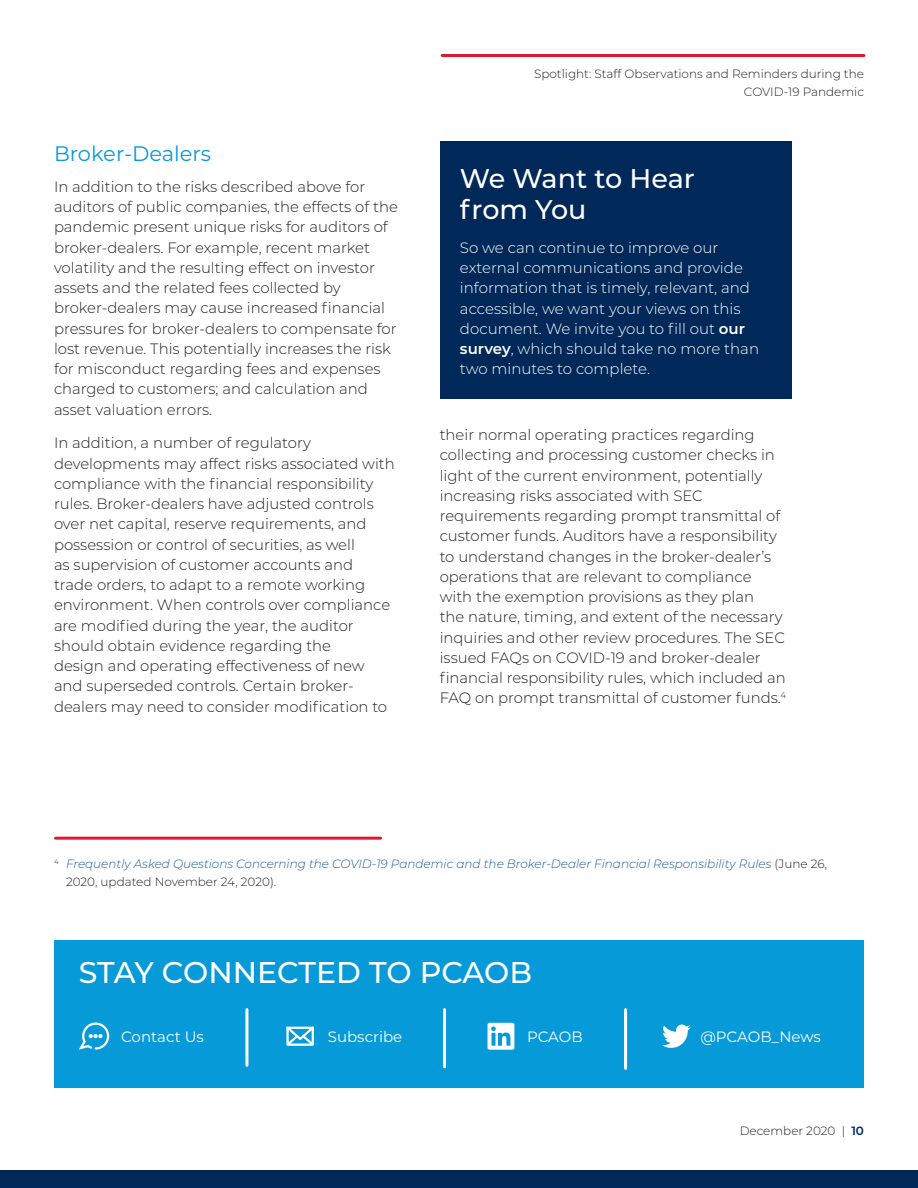
<style>
.page{position:relative;width:918px;height:1188px;background:#fff}
.page>*{position:absolute;margin:0;border:0;box-sizing:border-box;transform-origin:0 0}
.t1{font:500 30px "Montserrat";letter-spacing:-.005em;color:#fff}
.Call_Out_Header{font:500 27px/31.5px "Montserrat";color:#fff}
.Header_2{font:21px "Montserrat";color:#069ad9}
.Body_Copy{font:300 15px/20.2px "Montserrat";color:#231f20}
.Call_Out_Body_Copy{font:300 15px/20.2px "Montserrat";color:#fff}
.t2{font:15px "Montserrat";color:#fff}
.t3{font:italic 300 12px/17.2px "Montserrat";color:#175d9e}
.t4{font:300 12px/17.2px "Montserrat";color:#231f20;text-align:right}
.s1{font-weight:600}
.s2{font-style:normal;color:#231f20}
.s3{font-weight:600;color:#002858}
</style>
<div class="page">
<hr style="left:442px;top:54px;width:422px;height:3px;background:#dc1a32">
<div style="left:0;top:1170px;width:918px;height:18px;background:#002858"></div>
<div style="left:440px;top:141px;width:352px;height:258px;background:#002858"></div>
<div style="left:54px;top:940px;width:810px;height:148px;background:#069ad9"></div>
<svg style="left:662px;top:1025px;width:29px;height:23px"></svg>
<svg style="left:488px;top:1023px;width:26px;height:27px"></svg>
<hr style="left:443px;top:1010px;width:3px;height:57px;background:#fff">
<hr style="left:624px;top:1010px;width:3px;height:58px;background:#fff">
<svg style="left:286px;top:1026px;width:28px;height:20px"></svg>
<svg style="left:78px;top:1022px;width:32px;height:28px"></svg>
<hr style="left:245px;top:1010px;width:3px;height:55px;background:#fff">
<hr style="left:56px;top:837px;width:325px;height:3px;background:#dc1a32">
<p class="t4" style="left:534px;top:65px;width:331px">Spotlight: Staff Observations and Reminders during the<br>COVID-19 Pandemic</p>
<p class="Header_2" style="left:54px;top:140px;width:159px">Broker-Dealers</p>
<p class="Body_Copy" style="left:54px;top:176px;width:345px">In addition to the risks described above for auditors of public companies, the effects of the pandemic present unique risks for auditors of broker-dealers. For example, recent market volatility and the resulting effect on investor assets and the related fees collected by broker-dealers may cause increased financial pressures for broker-dealers to compensate for lost revenue. This potentially increases the risk for misconduct regarding fees and expenses charged to customers; and calculation and asset valuation errors.</p>
<p class="Body_Copy" style="left:54px;top:432px;width:342px">In addition, a number of regulatory developments may affect risks associated with compliance with the financial responsibility rules. Broker-dealers have adjusted controls over net capital, reserve requirements, and possession or control of securities, as well<br>as supervision of customer accounts and trade orders, to adapt to a remote working environment. When controls over compliance are modified during the year, the auditor should obtain evidence regarding the<br>design and operating effectiveness of new and superseded controls. Certain broker&shy;dealers may need to consider modification to</p>
<p class="Body_Copy" style="left:440px;top:424px;width:348px">their normal operating practices regarding collecting and processing customer checks in light of the current environment, potentially increasing risks associated with SEC requirements regarding prompt transmittal of customer funds. Auditors have a responsibility to understand changes in the broker-dealer’s operations that are relevant to compliance with the exemption provisions as they plan<br>the nature, timing, and extent of the necessary inquiries and other review procedures. The SEC issued FAQs on COVID-19 and broker-dealer financial responsibility rules, which included an FAQ on prompt transmittal of customer funds.<sup>4</sup></p>
<p class="Call_Out_Header" style="left:460px;top:161px;width:236px">We Want to Hear from You</p>
<p class="Call_Out_Body_Copy" style="left:460px;top:237px;width:301px">So we can continue to improve our external communications and provide information that is timely, relevant, and accessible, we want your views on this document. We invite you to fill out <span class="s1">our survey</span>, which should take no more than two minutes to complete.</p>
<p class="t3" style="left:66px;top:855px;width:763px;text-indent:-12px"><sup>4</sup> Frequently Asked Questions Concerning the COVID-19 Pandemic and the Broker-Dealer Financial Responsibility Rules <span class="s2">(June 26,<br>2020, updated November 24, 2020).</span></p>
<p class="t1" style="left:79px;top:951px;width:455px">STAY CONNECTED TO PCAOB</p>
<p class="t2" style="left:121px;top:1027px;width:84px">Contact Us</p>
<p class="t2" style="left:328px;top:1027px;width:76px">Subscribe</p>
<p class="t2" style="left:527px;top:1027px;width:57px">PCAOB</p>
<p class="t2" style="left:700px;top:1027px;width:122px">@PCAOB_News</p>
<p class="t4" style="left:740px;top:1122px;width:126px">December 2020 | <span class="s3">10</span></p>
</div>
